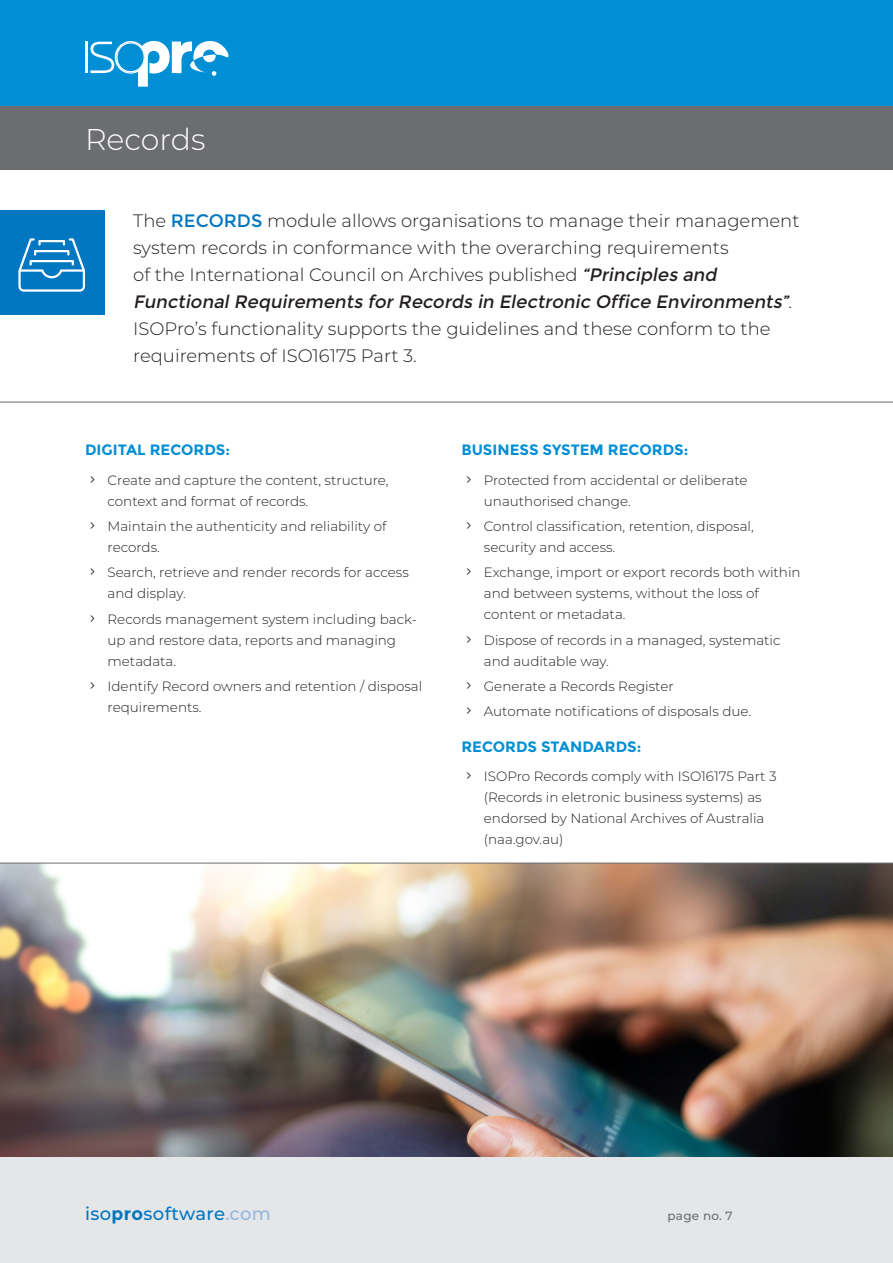
<style>
.page{position:relative;width:893px;height:1263px;background:#fff}
.page>*{position:absolute;margin:0;border:0;box-sizing:border-box;transform-origin:0 0}
.t1{font:300 30px "Montserrat";color:#fff}
.entry_text{font:300 18px/27px "Montserrat";color:#231f20}
.t2{font:500 18px "Montserrat";letter-spacing:.02em;color:#0077c0}
.subhead_blue_bold{font:700 15px "Montserrat";color:#008fd5}
.tabbed_body{font:300 13.5px/21px "Montserrat";color:#231f20}
.t3{font:500 12px "Montserrat";letter-spacing:.02em;color:#6c6d70}
.s1{font-weight:400;color:#0077c0}
.s2{font-weight:400;font-style:italic}
.s3{font-weight:700}
.s4{color:#94b7e0}
</style>
<div class="page">
<div style="left:0;top:0;width:893px;height:106px;background:#008fd5"></div>
<hr style="left:85px;top:42px;width:3px;height:31px;background:#fff">
<svg style="left:90px;top:40px;width:139px;height:47px"></svg>
<div style="left:0;top:210px;width:105px;height:105px;background:#0077c0"></div>
<div style="left:0;top:106px;width:893px;height:64px;background:#6c6d70"></div>
<hr style="left:0;top:402px;width:893px;height:1px;background:#6c6d70">
<svg style="left:18px;top:238px;width:67px;height:54px"></svg>
<div style="left:0;top:1157px;width:893px;height:106px;background:#e5e6e8"></div>
<img style="left:0;top:864px;width:893px;height:293px">
<hr style="left:0;top:863px;width:893px;height:1px;background:#6c6d70">
<p class="t1" style="left:85px;top:119px;width:122px">Records</p>
<p class="entry_text" style="left:133px;top:207px;width:668px">The <span class="s1">RECORDS</span> module allows organisations to manage their management system records in conformance with the overarching requirements<br>of the International Council on Archives published <span class="s2">“Principles and Functional Requirements for Records in Electronic Office Environments”</span>.<br>ISOPro’s functionality supports the guidelines and these conform to the requirements of ISO16175 Part 3.</p>
<p class="subhead_blue_bold" style="left:85px;top:441px;width:147px">DIGITAL RECORDS:</p>
<p class="tabbed_body" style="left:108px;top:469px;width:283px">Create and capture the content, structure, context and format of records.</p>
<p class="tabbed_body" style="left:108px;top:515px;width:280px">Maintain the authenticity and reliability of records.</p>
<p class="tabbed_body" style="left:108px;top:562px;width:303px">Search, retrieve and render records for access and display.</p>
<p class="tabbed_body" style="left:108px;top:608px;width:311px">Records management system including back&shy;up and restore data, reports and managing metadata.</p>
<p class="tabbed_body" style="left:108px;top:675px;width:316px">Identify Record owners and retention / disposal requirements.</p>
<p class="subhead_blue_bold" style="left:461px;top:441px;width:228px">BUSINESS SYSTEM RECORDS:</p>
<p class="tabbed_body" style="left:484px;top:469px;width:265px">Protected from accidental or deliberate unauthorised change.</p>
<p class="tabbed_body" style="left:484px;top:515px;width:271px">Control classification, retention, disposal, security and access.</p>
<p class="tabbed_body" style="left:484px;top:562px;width:318px">Exchange, import or export records both within and between systems, without the loss of content or metadata.</p>
<p class="tabbed_body" style="left:484px;top:629px;width:298px">Dispose of records in a managed, systematic and auditable way.</p>
<p class="tabbed_body" style="left:484px;top:675px;width:191px">Generate a Records Register</p>
<p class="tabbed_body" style="left:484px;top:700px;width:269px">Automate notifications of disposals due.</p>
<p class="subhead_blue_bold" style="left:461px;top:738px;width:182px">RECORDS STANDARDS:</p>
<p class="tabbed_body" style="left:484px;top:766px;width:294px">ISOPro Records comply with ISO16175 Part 3 (Records in eletronic business systems) as endorsed by National Archives of Australia (naa.gov.au)</p>
<p class="t2" style="left:85px;top:1201px;width:187px">iso<span class="s3">pro</span>software<span class="s4">.com</span></p>
<p class="t3" style="left:668px;top:1208px;width:67px">page no. 7</p>
</div>
